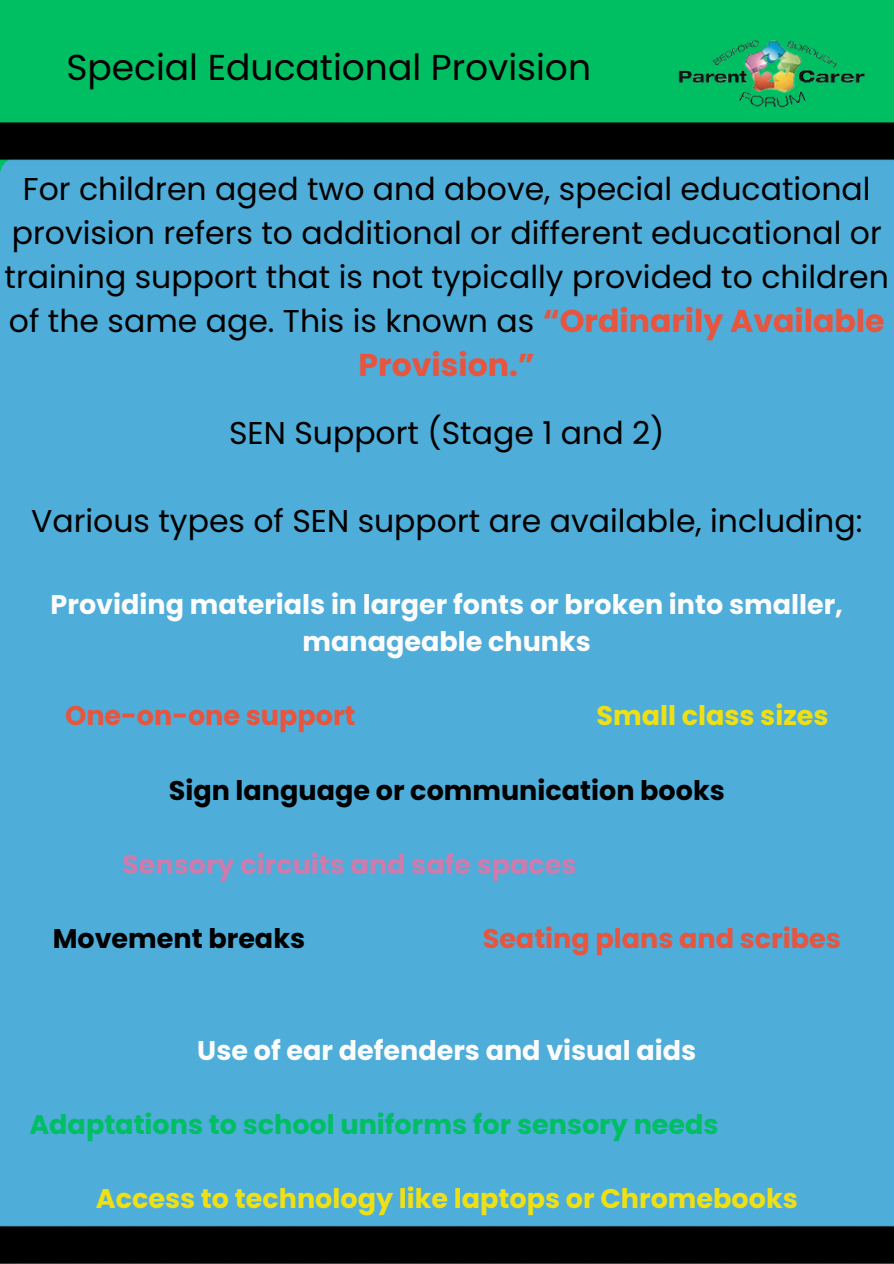
<style>
.page{position:relative;width:894px;height:1264px;background:#fff}
.page>*{position:absolute;margin:0;border:0;box-sizing:border-box;transform-origin:0 0}
.t1{font:36px "Poppins";color:#000}
.t2{font:31.5px/43.8px "Poppins";color:#000;text-align:center}
.t3{font:700 27px/37.2px "Poppins";color:#fdfcfc;text-align:center}
.t4{font:700 27px "Poppins";color:#efe015}
.t5{font:700 27px "Poppins";color:#000}
.t6{font:700 27px "Poppins";color:#00bf63}
.t7{font:700 27px "Poppins";color:#e7553f}
.t8{font:700 27px "Poppins";color:#cf7bae}
.s1{font-weight:700;color:#e7553f}
</style>
<div class="page">
<div style="left:0;top:0;width:893px;height:1263px;background:#00bf63"></div>
<img style="left:678px;top:40px;width:187px;height:68px">
<div style="left:0;top:123px;width:893px;height:1140px;background:#4eadd9"></div>
<h1 class="t1" style="left:66px;top:42px;width:526px">Special Educational Provision</h1>
<p class="t2" style="left:5px;top:167px;width:885px">For children aged two and above, special educational provision refers to additional or different educational or training support that is not typically provided to children of the same age. This is known as <span class="s1">“Ordinarily Available Provision.”</span></p>
<p class="t2" style="left:229px;top:411px;width:437px">SEN Support (Stage 1 and 2)</p>
<h2 class="t2" style="left:31px;top:499px;width:832px">Various types of SEN support are available, including:</h2>
<h2 class="t3" style="left:51px;top:586px;width:793px">Providing materials in larger fonts or broken into smaller, manageable chunks</h2>
<h2 class="t7" style="left:65px;top:697px;width:292px">One-on-one support</h2>
<h2 class="t4" style="left:596px;top:697px;width:233px">Small class sizes</h2>
<p class="t5" style="left:169px;top:771px;width:557px">Sign language or communication books</p>
<p class="t8" style="left:122px;top:845px;width:455px">Sensory circuits and safe spaces</p>
<p class="t5" style="left:53px;top:920px;width:254px">Movement breaks</p>
<p class="t7" style="left:482px;top:920px;width:359px">Seating plans and scribes</p>
<p class="t3" style="left:197px;top:1031px;width:500px">Use of ear defenders and visual aids</p>
<p class="t6" style="left:29px;top:1105px;width:690px">Adaptations to school uniforms for sensory needs</p>
<p class="t4" style="left:96px;top:1179px;width:703px">Access to technology like laptops or Chromebooks</p>
</div>
